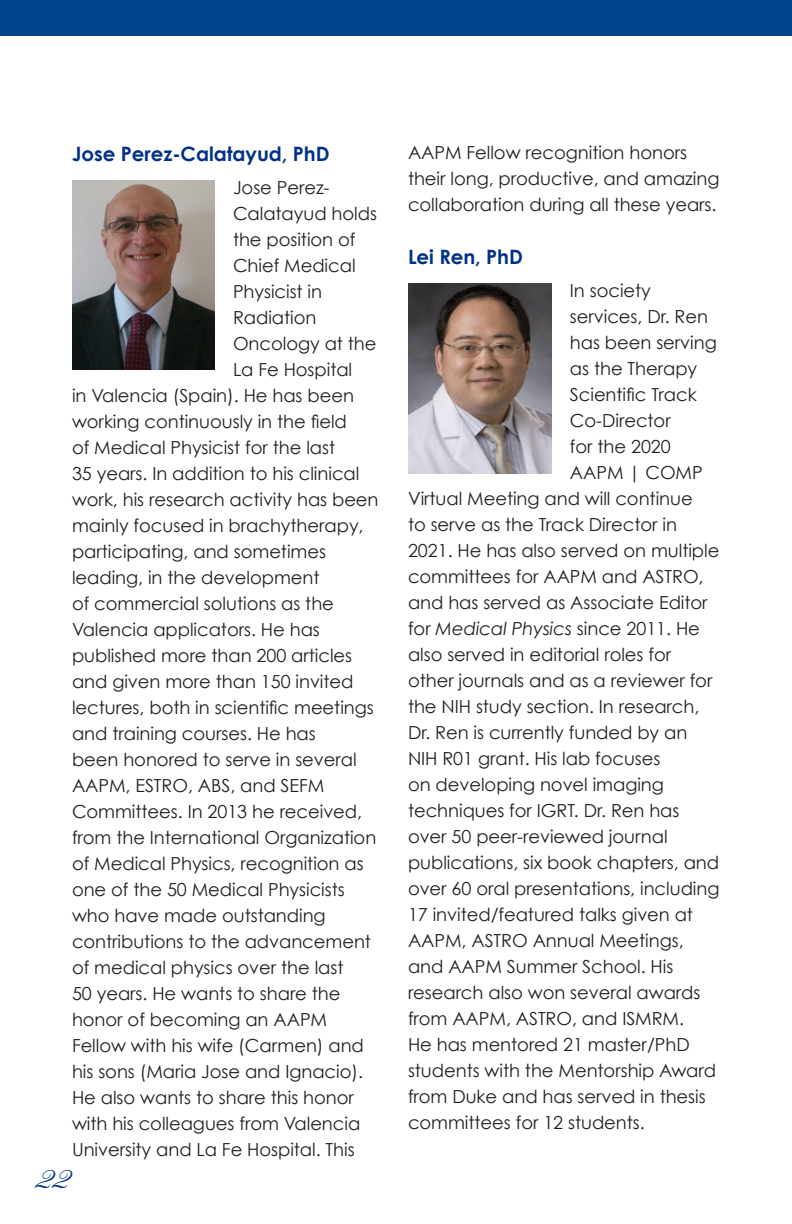
<style>
.page{position:relative;width:792px;height:1224px;background:#fff}
.page>*{position:absolute;margin:0;border:0;box-sizing:border-box;transform-origin:0 0}
.t1{font:24px "Annabelle JF";color:#003186}
.Name{font:700 19.8px "Century Gothic";letter-spacing:-.005em;color:#003186}
.Bio{font:18px/26px "Century Gothic";letter-spacing:-.005em;color:#231f20}
.s1{font-style:italic}
</style>
<div class="page">
<img style="left:72px;top:180px;width:143px;height:189px">
<img style="left:409px;top:284px;width:143px;height:189px">
<div style="left:0;top:0;width:792px;height:36px;background:#01468c"></div>
<p class="Name" style="left:72px;top:141px;width:259px">Jose Perez-Calatayud, PhD</p>
<p class="Bio" style="left:233px;top:174px;width:98px">Jose Perez-</p>
<p class="Bio" style="left:233px;top:200px;width:146px">Calatayud holds</p>
<p class="Bio" style="left:233px;top:226px;width:124px">the position of</p>
<p class="Bio" style="left:233px;top:252px;width:124px">Chief Medical</p>
<p class="Bio" style="left:233px;top:278px;width:91px">Physicist in</p>
<p class="Bio" style="left:233px;top:304px;width:85px">Radiation</p>
<p class="Bio" style="left:233px;top:330px;width:145px">Oncology at the</p>
<p class="Bio" style="left:233px;top:356px;width:121px">La Fe Hospital</p>
<p class="Bio" style="left:72px;top:382px;width:284px">in Valencia (Spain). He has been</p>
<p class="Bio" style="left:72px;top:408px;width:276px">working continuously in the field</p>
<p class="Bio" style="left:72px;top:434px;width:265px">of Medical Physicist for the last</p>
<p class="Bio" style="left:72px;top:460px;width:289px">35 years. In addition to his clinical</p>
<p class="Bio" style="left:72px;top:486px;width:308px">work, his research activity has been</p>
<p class="Bio" style="left:72px;top:512px;width:293px">mainly focused in brachytherapy,</p>
<p class="Bio" style="left:72px;top:538px;width:256px">participating, and sometimes</p>
<p class="Bio" style="left:72px;top:564px;width:249px">leading, in the development</p>
<p class="Bio" style="left:72px;top:590px;width:263px">of commercial solutions as the</p>
<p class="Bio" style="left:72px;top:616px;width:249px">Valencia applicators. He has</p>
<p class="Bio" style="left:72px;top:642px;width:282px">published more than 200 articles</p>
<p class="Bio" style="left:72px;top:668px;width:283px">and given more than 150 invited</p>
<p class="Bio" style="left:72px;top:694px;width:303px">lectures, both in scientific meetings</p>
<p class="Bio" style="left:72px;top:720px;width:245px">and training courses. He has</p>
<p class="Bio" style="left:72px;top:746px;width:286px">been honored to serve in several</p>
<p class="Bio" style="left:72px;top:772px;width:254px">AAPM, ESTRO, ABS, and SEFM</p>
<p class="Bio" style="left:72px;top:798px;width:292px">Committees. In 2013 he received,</p>
<p class="Bio" style="left:72px;top:824px;width:306px">from the International Organization</p>
<p class="Bio" style="left:72px;top:850px;width:293px">of Medical Physics, recognition as</p>
<p class="Bio" style="left:72px;top:876px;width:274px">one of the 50 Medical Physicists</p>
<p class="Bio" style="left:72px;top:902px;width:255px">who have made outstanding</p>
<p class="Bio" style="left:72px;top:928px;width:301px">contributions to the advancement</p>
<p class="Bio" style="left:72px;top:954px;width:273px">of medical physics over the last</p>
<p class="Bio" style="left:72px;top:980px;width:270px">50 years. He wants to share the</p>
<p class="Bio" style="left:72px;top:1006px;width:257px">honor of becoming an AAPM</p>
<p class="Bio" style="left:72px;top:1032px;width:293px">Fellow with his wife (Carmen) and</p>
<p class="Bio" style="left:72px;top:1058px;width:293px">his sons (Maria Jose and Ignacio).</p>
<p class="Bio" style="left:72px;top:1084px;width:283px">He also wants to share this honor</p>
<p class="Bio" style="left:72px;top:1110px;width:290px">with his colleagues from Valencia</p>
<p class="Bio" style="left:72px;top:1136px;width:284px">University and La Fe Hospital. This</p>
<h1 class="t1" style="left:36px;top:1164px;width:38px">22</h1>
<p class="Bio" style="left:408px;top:139px;width:313px">AAPM Fellow recognition honors their long, productive, and amazing collaboration during all these years.</p>
<p class="Name" style="left:408px;top:244px;width:116px">Lei Ren, PhD</p>
<p class="Bio" style="left:570px;top:277px;width:83px">In society</p>
<p class="Bio" style="left:570px;top:303px;width:140px">services, Dr. Ren</p>
<p class="Bio" style="left:570px;top:329px;width:148px">has been serving</p>
<p class="Bio" style="left:570px;top:355px;width:129px">as the Therapy</p>
<p class="Bio" style="left:570px;top:381px;width:128px">Scientific Track</p>
<p class="Bio" style="left:570px;top:407px;width:102px">Co-Director</p>
<p class="Bio" style="left:570px;top:433px;width:102px">for the 2020</p>
<p class="Bio" style="left:570px;top:459px;width:134px">AAPM | COMP</p>
<p class="Bio" style="left:408px;top:485px;width:286px">Virtual Meeting and will continue</p>
<p class="Bio" style="left:408px;top:511px;width:271px">to serve as the Track Director in</p>
<p class="Bio" style="left:408px;top:537px;width:313px">2021. He has also served on multiple</p>
<p class="Bio" style="left:408px;top:563px;width:297px">committees for AAPM and ASTRO,</p>
<p class="Bio" style="left:408px;top:589px;width:301px">and has served as Associate Editor</p>
<p class="Bio" style="left:408px;top:615px;width:293px">for <span class="s1">Medical Physics</span> since 2011. He</p>
<p class="Bio" style="left:408px;top:641px;width:265px">also served in editorial roles for</p>
<p class="Bio" style="left:408px;top:667px;width:306px">other journals and as a reviewer for</p>
<p class="Bio" style="left:408px;top:693px;width:293px">the NIH study section. In research,</p>
<p class="Bio" style="left:408px;top:719px;width:281px">Dr. Ren is currently funded by an</p>
<p class="Bio" style="left:408px;top:745px;width:254px">NIH R01 grant. His lab focuses</p>
<p class="Bio" style="left:408px;top:771px;width:258px">on developing novel imaging</p>
<p class="Bio" style="left:408px;top:797px;width:273px">techniques for IGRT. Dr. Ren has</p>
<p class="Bio" style="left:408px;top:823px;width:261px">over 50 peer-reviewed journal</p>
<p class="Bio" style="left:408px;top:849px;width:313px">publications, six book chapters, and</p>
<p class="Bio" style="left:408px;top:875px;width:313px">over 60 oral presentations, including</p>
<p class="Bio" style="left:408px;top:901px;width:287px">17 invited/featured talks given at</p>
<p class="Bio" style="left:408px;top:927px;width:277px">AAPM, ASTRO Annual Meetings,</p>
<p class="Bio" style="left:408px;top:953px;width:267px">and AAPM Summer School. His</p>
<p class="Bio" style="left:408px;top:979px;width:294px">research also won several awards</p>
<p class="Bio" style="left:408px;top:1005px;width:278px">from AAPM, ASTRO, and ISMRM.</p>
<p class="Bio" style="left:408px;top:1031px;width:283px">He has mentored 21 master/PhD</p>
<p class="Bio" style="left:408px;top:1057px;width:310px">students with the Mentorship Award</p>
<p class="Bio" style="left:408px;top:1083px;width:299px">from Duke and has served in thesis</p>
<p class="Bio" style="left:408px;top:1109px;width:238px">committees for 12 students.</p>
</div>
